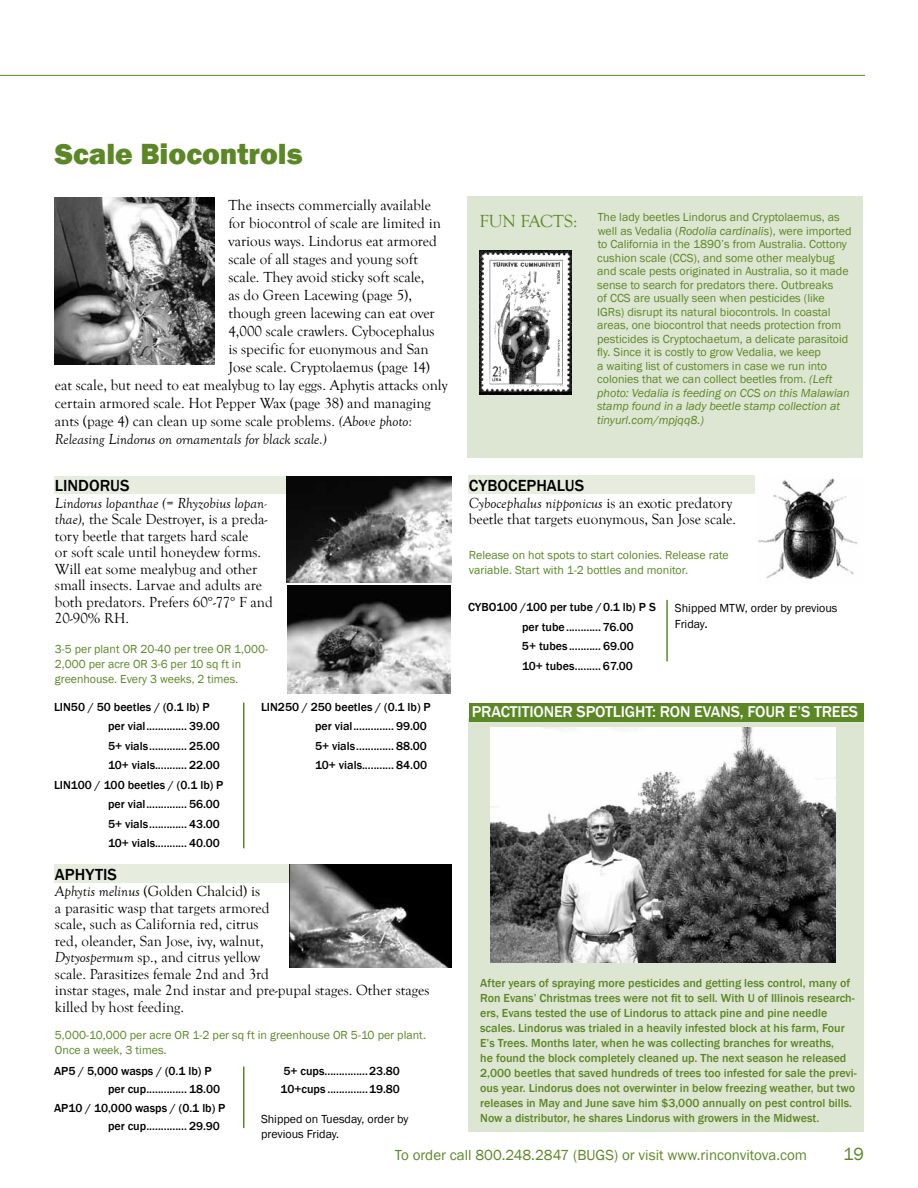
<style>
.page{position:relative;width:918px;height:1188px;background:#fff}
.page>*{position:absolute;margin:0;border:0;box-sizing:border-box;transform-origin:0 0}
.t1{font:800 30px "Franklin Gothic";color:#5c8727}
.t2{font:18px "Goudy Old Style T";color:#5c8727}
.t3{font:18px "Franklin Gothic";color:#5c8727}
.t4{font:500 16.5px "Franklin Gothic";color:#000}
.t5{font:500 16.2px "Franklin Gothic";letter-spacing:-.01em;color:#fff}
.t6{font:15px/16.5px "Goudy Old Style T";color:#000}
.t7{font:15px "Franklin Gothic";color:#5c8727}
.t8{font:italic 15px "Goudy Old Style T";color:#000}
.t9{font:12px/13.5px "Franklin Gothic";color:#5c8727}
.t10{font:500 12px/15px "Franklin Gothic";color:#5c8727}
.t11{font:500 12px/19.5px "Franklin Gothic";color:#000}
.t12{font:12px/15px "Franklin Gothic";color:#000}
.s1{font-style:italic}
.s2{font-weight:500}
</style>
<div class="page">
<div style="left:468px;top:718px;width:396px;height:414px;background:#dde6d2"></div>
<div style="left:469px;top:703px;width:395px;height:19px;background:#5c8727"></div>
<div style="left:468px;top:197px;width:395px;height:261px;background:#dde6d2"></div>
<div style="left:468px;top:476px;width:395px;height:18px;background:#e6ecde"></div>
<div style="left:54px;top:865px;width:398px;height:18px;background:#e6ecde"></div>
<div style="left:54px;top:476px;width:396px;height:18px;background:#e6ecde"></div>
<img style="left:287px;top:586px;width:163px;height:108px">
<hr style="left:243px;top:703px;width:1px;height:145px;background:#5c8727">
<img style="left:286px;top:476px;width:165px;height:106px">
<img style="left:290px;top:864px;width:162px;height:103px">
<hr style="left:243px;top:1066px;width:1px;height:62px;background:#5c8727">
<img style="left:755px;top:476px;width:108px;height:103px">
<hr style="left:666px;top:600px;width:2px;height:62px;background:#5c8727">
<img style="left:490px;top:728px;width:346px;height:235px">
<img style="left:54px;top:198px;width:161px;height:166px">
<img style="left:479px;top:251px;width:92px;height:143px">
<hr style="left:0;top:75px;width:865px;height:1px;background:#5c8727">
<h1 class="t1" style="left:55px;top:134px;width:249px">Scale Biocontrols</h1>
<p class="t6" style="left:228px;top:197px;width:204px">The insects commercially available</p>
<p class="t6" style="left:228px;top:215px;width:214px">for biocontrol of scale are limited in</p>
<p class="t6" style="left:228px;top:233px;width:210px">various ways. Lindorus eat armored</p>
<p class="t6" style="left:228px;top:251px;width:191px">scale of all stages and young soft</p>
<p class="t6" style="left:228px;top:269px;width:198px">scale. They avoid sticky soft scale,</p>
<p class="t6" style="left:228px;top:287px;width:185px">as do Green Lacewing (page 5),</p>
<p class="t6" style="left:228px;top:305px;width:208px">though green lacewing can eat over</p>
<p class="t6" style="left:228px;top:323px;width:208px">4,000 scale crawlers. Cybocephalus</p>
<p class="t6" style="left:228px;top:341px;width:202px">is specific for euonymous and San</p>
<p class="t6" style="left:228px;top:359px;width:203px">Jose scale. Cryptolaemus (page 14)</p>
<p class="t6" style="left:55px;top:377px;width:394px">eat scale, but need to eat mealybug to lay eggs. Aphytis attacks only</p>
<p class="t6" style="left:55px;top:395px;width:377px">certain armored scale. Hot Pepper Wax (page 38) and managing</p>
<p class="t6" style="left:55px;top:413px;width:359px">ants (page 4) can clean up some scale problems. <span class="s1">(Above photo:</span></p>
<p class="t8" style="left:55px;top:431px;width:273px">Releasing Lindorus on ornamentals for black scale.)</p>
<p class="t4" style="left:55px;top:476px;width:76px">LINDORUS</p>
<p class="t6" style="left:55px;top:495px;width:220px"><span class="s1">Lindorus lopanthae (= Rhyzobius lopan&shy;thae),</span> the Scale Destroyer, is a preda&shy;tory beetle that targets hard scale<br>or soft scale until honeydew forms.<br>Will eat some mealybug and other small insects. Larvae and adults are both predators. Prefers 60°-77° F and 20-90% RH.</p>
<p class="t9" style="left:55px;top:642px;width:215px;line-height:15px">3-5 per plant OR 20-40 per tree OR 1,000-<br>2,000 per acre OR 3-6 per 10 sq ft in greenhouse. Every 3 weeks, 2 times.</p>
<p class="t11" style="left:54px;top:697px;width:157px">LIN50 / 50 beetles / (0.1 lb) P</p>
<p class="t11" style="left:108px;top:717px;width:114px">per vial.............. 39.00</p>
<p class="t11" style="left:108px;top:736px;width:114px">5+ vials............. 25.00</p>
<p class="t11" style="left:108px;top:756px;width:114px">10+ vials........... 22.00</p>
<p class="t11" style="left:54px;top:775px;width:171px">LIN100 / 100 beetles / (0.1 lb) P</p>
<p class="t11" style="left:108px;top:795px;width:114px">per vial.............. 56.00</p>
<p class="t11" style="left:108px;top:814px;width:114px">5+ vials............. 43.00</p>
<p class="t11" style="left:108px;top:834px;width:114px">10+ vials........... 40.00</p>
<p class="t11" style="left:315px;top:697px;width:117px;text-indent:-54px">LIN250 / 250 beetles / (0.1 lb) P per vial.............. 99.00<br>5+ vials............. 88.00<br>10+ vials........... 84.00</p>
<p class="t4" style="left:55px;top:864px;width:63px">APHYTIS</p>
<p class="t6" style="left:55px;top:884px;width:376px"><span class="s1">Aphytis melinus</span> (Golden Chalcid) is<br>a parasitic wasp that targets armored<br>scale, such as California red, citrus<br>red, oleander, San Jose, ivy, walnut,<br><span class="s1">Dytyospermum</span> sp., and citrus yellow<br>scale. Parasitizes female 2nd and 3rd<br>instar stages, male 2nd instar and pre-pupal stages. Other stages killed by host feeding.</p>
<p class="t9" style="left:55px;top:1028px;width:373px;line-height:15px">5,000-10,000 per acre OR 1-2 per sq ft in greenhouse OR 5-10 per plant.<br>Once a week, 3 times.</p>
<p class="t11" style="left:108px;top:1062px;width:114px;line-height:18px;text-indent:-54px">AP5 / 5,000 wasps / (0.1 lb) P per cup.............. 18.00</p>
<p class="t11" style="left:108px;top:1100px;width:119px;line-height:18px;text-indent:-54px">AP10 / 10,000 wasps / (0.1 lb) P per cup.............. 29.90</p>
<p class="t11" style="left:280px;top:1062px;width:121px;line-height:18px">5+ cups...............23.80<br>10+cups ..............19.80</p>
<p class="t12" style="left:261px;top:1112px;width:149px">Shipped on Tuesday, order by previous Friday.</p>
<p class="t2" style="left:479px;top:211px;width:100px">FUN FACTS:</p>
<p class="t9" style="left:597px;top:211px;width:256px">The lady beetles Lindorus and Cryptolaemus, as well as Vedalia (<span class="s1">Rodolia cardinalis</span>), were imported to California in the 1890’s from Australia. Cottony cushion scale (CCS), and some other mealybug and scale pests originated in Australia, so it made sense to search for predators there. Outbreaks<br>of CCS are usually seen when pesticides (like IGRs) disrupt its natural biocontrols. In coastal areas, one biocontrol that needs protection from pesticides is Cryptochaetum, a delicate parasitoid fly. Since it is costly to grow Vedalia, we keep<br>a waiting list of customers in case we run into colonies that we can collect beetles from. <span class="s1">(Left photo: Vedalia is feeding on CCS on this Malawian stamp found in a lady beetle stamp collection at tinyurl.com/mpjqq8.)</span></p>
<p class="t4" style="left:469px;top:476px;width:117px">CYBOCEPHALUS</p>
<p class="t6" style="left:469px;top:495px;width:269px"><span class="s1">Cybocephalus nipponicus</span> is an exotic predatory beetle that targets euonymous, San Jose scale.</p>
<p class="t9" style="left:469px;top:548px;width:261px;line-height:15px">Release on hot spots to start colonies. Release rate variable. Start with 1-2 bottles and monitor.</p>
<p class="t11" style="left:522px;top:597px;width:135px;text-indent:-54px">CYBO100 /100 per tube /0.1 lb) P S per tube............ 76.00<br>5+ tubes ........... 69.00<br>10+ tubes......... 67.00</p>
<p class="t12" style="left:675px;top:600px;width:164px;line-height:16.5px">Shipped MTW, order by previous<br>Friday<span class="s2">.</span></p>
<p class="t5" style="left:472px;top:702px;width:19px">Practitioner</p>
<p class="t5" style="left:577px;top:702px;width:19px">Spotlight</p>
<p class="t5" style="left:652px;top:702px;width:61px">: Ron Evans</p>
<p class="t5" style="left:740px;top:702px;width:26px">, Four</p>
<p class="t5" style="left:789px;top:702px;width:43px">E’s Trees</p>
<p class="t10" style="left:480px;top:976px;width:378px">After years of spraying more pesticides and getting less control, many of Ron Evans’ Christmas trees were not fit to sell. With U of Illinois research&shy;ers, Evans tested the use of Lindorus to attack pine and pine needle scales. Lindorus was trialed in a heavily infested block at his farm, Four E’s Trees. Months later, when he was collecting branches for wreaths,<br>he found the block completely cleaned up. The next season he released 2,000 beetles that saved hundreds of trees too infested for sale the previ&shy;ous year. Lindorus does not overwinter in below freezing weather, but two releases in May and June save him $3,000 annually on pest control bills.<br>Now a distributor, he shares Lindorus with growers in the Midwest.</p>
<p class="t7" style="left:395px;top:1146px;width:414px">To order call 800.248.2847 (BUGS) or visit www.rinconvitova.com</p>
<p class="t3" style="left:843px;top:1143px;width:22px">19</p>
</div>
